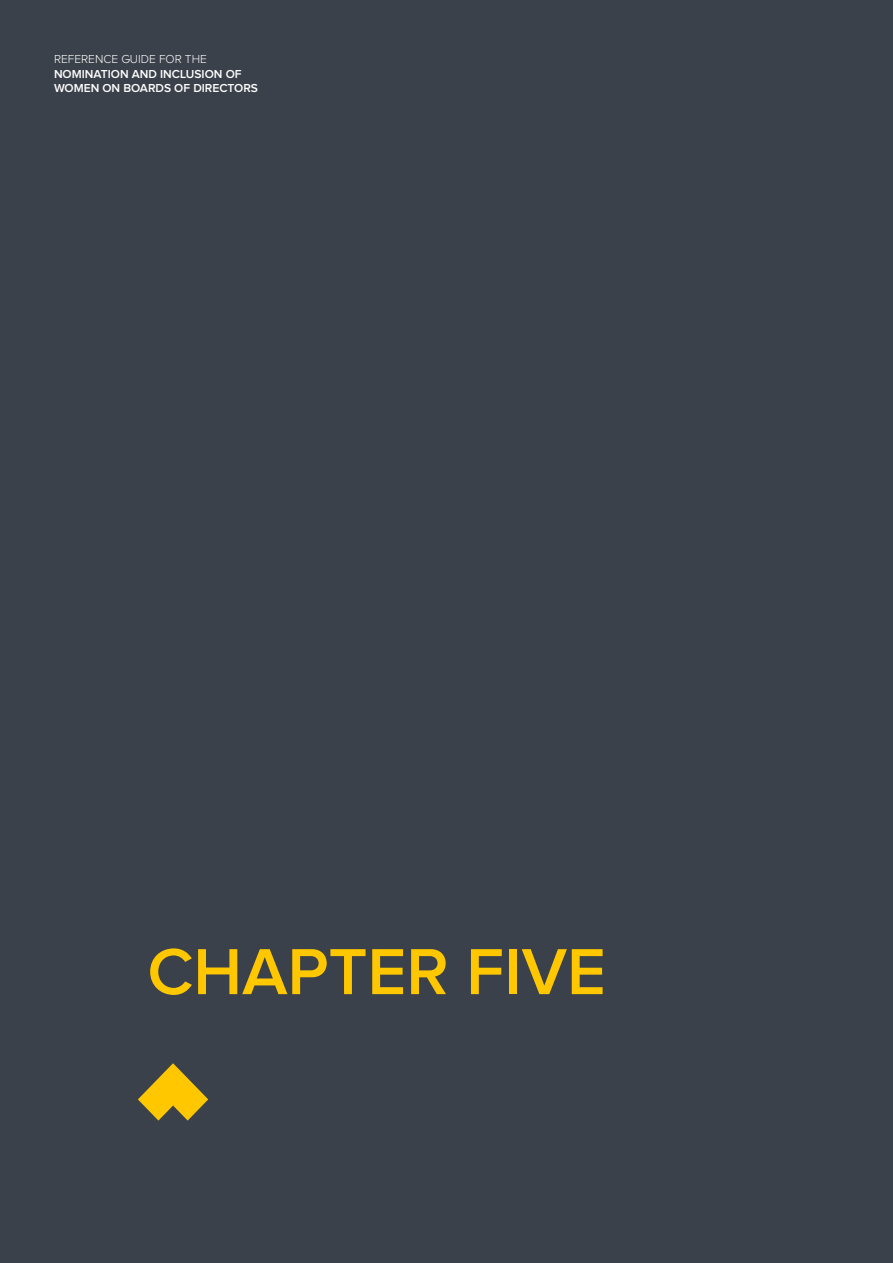
<style>
.page{position:relative;width:893px;height:1263px;background:#3a414a}
.page>*{position:absolute;margin:0;border:0;box-sizing:border-box;transform-origin:0 0}
.t1{font:600 67.5px "Proxima Nova A";color:#ffc700}
.t2{font:600 12px/14.4px "Proxima Nova A";color:#fff}
.t3{font:300 12px "Proxima Nova A";color:#fff}
</style>
<div class="page">
<svg style="left:138px;top:1063px;width:70px;height:57px"></svg>
<p class="t3" style="left:54px;top:53px;width:154px">REFERENCE GUIDE FOR THE</p>
<p class="t2" style="left:54px;top:66px;width:206px">NOMINATION AND INCLUSION OF<br>WOMEN ON BOARDS OF DIRECTORS</p>
<h1 class="t1" style="left:147px;top:933px;width:460px">CHAPTER FIVE</h1>
</div>
